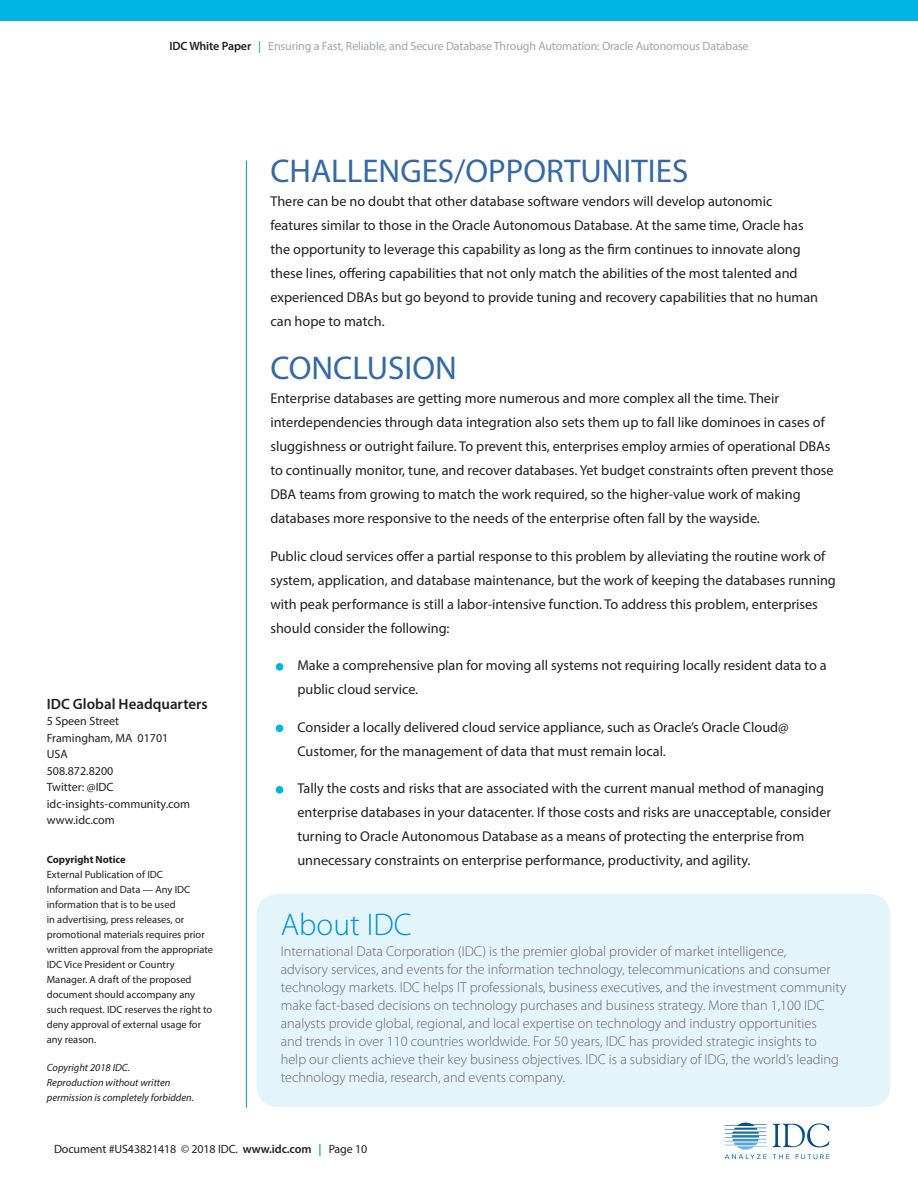
<style>
.page{position:relative;width:918px;height:1188px;background:#fff}
.page>*{position:absolute;margin:0;border:0;box-sizing:border-box;transform-origin:0 0}
.MainHeader{font:33px "Myriad Pro";color:#3569a6}
.t1{font:300 31.5px "Myriad Pro";color:#0092d3}
.t2{font:600 15px "Myriad Pro";color:#231f20}
.MainHeader-2{font:14.25px/24px "Myriad Pro";color:#231f20}
.t3{font:300 14.25px/18px "Myriad Pro";color:#656568}
.t4{font:12px/16.5px "Myriad Pro";color:#231f20}
.t5{font:12px "Myriad Pro";letter-spacing:-.01em;color:#a1a3a6}
.t6{font:10.5px/15px "Myriad Pro";color:#231f20}
.t7{font:italic 10.5px/15px "Myriad Pro";color:#231f20}
.s1{font-weight:600;color:#231f20}
.s2{color:#0092d3}
.s3{font-weight:700}
.s4{font-weight:600}
.s5{font-weight:600;color:#0092d3}
</style>
<div class="page">
<div style="left:0;top:0;width:918px;height:21px;background:#00b3e3"></div>
<svg style="left:773px;top:1123px;width:57px;height:24px"></svg>
<svg style="left:773px;top:1154px;width:16px;height:5px"></svg>
<svg style="left:796px;top:1154px;width:33px;height:5px"></svg>
<svg style="left:725px;top:1123px;width:42px;height:36px"></svg>
<div style="left:276px;top:663px;width:7px;height:8px;background:#00b4e2;border-radius:50%"></div>
<div style="left:276px;top:725px;width:7px;height:7px;background:#00b4e2;border-radius:50%"></div>
<div style="left:276px;top:786px;width:7px;height:8px;background:#00b4e2;border-radius:50%"></div>
<div style="left:256px;top:894px;width:634px;height:213px;background:#e3f4fb;border-radius:21px"></div>
<hr style="left:246px;top:160px;width:1px;height:948px;background:#0092d3">
<p class="t5" style="left:169px;top:39px;width:581px"><span class="s1">IDC White Paper</span> <span class="s2">|</span> Ensuring a Fast, Reliable, and Secure Database Through Automation: Oracle Autonomous Database</p>
<p class="t2" style="left:47px;top:694px;width:163px">IDC Global Headquarters</p>
<p class="t4" style="left:47px;top:713px;width:145px">5 Speen Street<br>Framingham, MA 01701<br>USA<br>508.872.8200<br>Twitter: @IDC idc-insights-community.com www.idc.com</p>
<p class="t6" style="left:47px;top:851px;width:168px"><span class="s3">Copyright Notice<br></span>External Publication of IDC<br>Information and Data — Any IDC information that is to be used<br>in advertising, press releases, or promotional materials requires prior written approval from the appropriate<br>IDC Vice President or Country<br>Manager. A draft of the proposed document should accompany any such request. IDC reserves the right to deny approval of external usage for any reason.</p>
<p class="t7" style="left:47px;top:1060px;width:149px">Copyright 2018 IDC.<br>Reproduction without written permission is completely forbidden.</p>
<p class="MainHeader" style="left:270px;top:151px;width:419px">CHALLENGES/OPPORTUNITIES</p>
<p class="MainHeader-2" style="left:270px;top:189px;width:549px">There can be no doubt that other database software vendors will develop autonomic features similar to those in the Oracle Autonomous Database. At the same time, Oracle has the opportunity to leverage this capability as long as the firm continues to innovate along these lines, offering capabilities that not only match the abilities of the most talented and experienced DBAs but go beyond to provide tuning and recovery capabilities that no human can hope to match.</p>
<p class="MainHeader" style="left:270px;top:348px;width:188px">CONCLUSION</p>
<p class="MainHeader-2" style="left:270px;top:386px;width:565px">Enterprise databases are getting more numerous and more complex all the time. Their interdependencies through data integration also sets them up to fall like dominoes in cases of sluggishness or outright failure. To prevent this, enterprises employ armies of operational DBAs to continually monitor, tune, and recover databases. Yet budget constraints often prevent those DBA teams from growing to match the work required, so the higher-value work of making databases more responsive to the needs of the enterprise often fall by the wayside.</p>
<p class="MainHeader-2" style="left:270px;top:544px;width:567px">Public cloud services offer a partial response to this problem by alleviating the routine work of system, application, and database maintenance, but the work of keeping the databases running with peak performance is still a labor-intensive function. To address this problem, enterprises should consider the following:</p>
<p class="MainHeader-2" style="left:297px;top:653px;width:531px;text-indent:-27px">• Make a comprehensive plan for moving all systems not requiring locally resident data to a public cloud service.</p>
<p class="MainHeader-2" style="left:297px;top:715px;width:493px;text-indent:-27px">• Consider a locally delivered cloud service appliance, such as Oracle’s Oracle Cloud@<br>Customer, for the management of data that must remain local.</p>
<p class="MainHeader-2" style="left:297px;top:776px;width:535px;text-indent:-27px">• Tally the costs and risks that are associated with the current manual method of managing enterprise databases in your datacenter. If those costs and risks are unacceptable, consider turning to Oracle Autonomous Database as a means of protecting the enterprise from unnecessary constraints on enterprise performance, productivity, and agility.</p>
<p class="t1" style="left:281px;top:906px;width:132px">About IDC</p>
<p class="t3" style="left:281px;top:943px;width:567px">International Data Corporation (IDC) is the premier global provider of market intelligence,<br>advisory services, and events for the information technology, telecommunications and consumer technology markets. IDC helps IT professionals, business executives, and the investment community make fact-based decisions on technology purchases and business strategy. More than 1,100 IDC analysts provide global, regional, and local expertise on technology and industry opportunities<br>and trends in over 110 countries worldwide. For 50 years, IDC has provided strategic insights to<br>help our clients achieve their key business objectives. IDC is a subsidiary of IDG, the world’s leading technology media, research, and events company.</p>
<p class="t4" style="left:54px;top:1140px;width:315px">Document #US43821418 © 2018 IDC. <span class="s4">www.idc.com</span> <span class="s5">|</span> Page 10</p>
</div>
